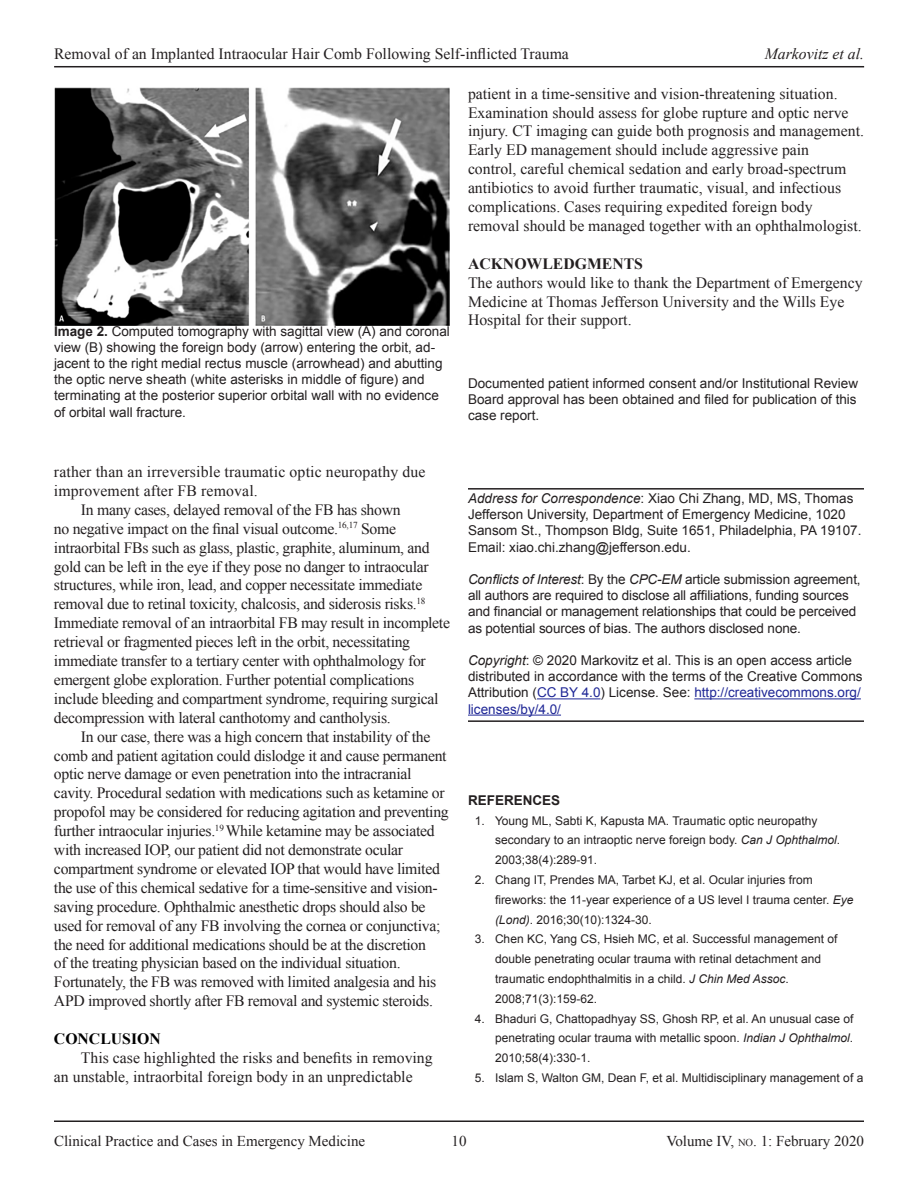
<style>
.page{position:relative;width:918px;height:1188px;background:#fff}
.page>*{position:absolute;margin:0;border:0;box-sizing:border-box;transform-origin:0 0}
.t1{font:15.75px/18.9px "Times New Roman";letter-spacing:-.02em;color:#231f20}
.t2{font:15.75px/18.9px "Times New Roman";color:#231f20}
.t3{font:15.75px/18.9px "Times New Roman";letter-spacing:.01em;color:#231f20}
.t4{font:700 15.75px "Times New Roman";color:#231f20}
.t5{font:italic 15.75px "Times New Roman";color:#231f20}
.t6{font:700 15.75px "Times New Roman";color:#000}
.t7{font:15px "Times New Roman";color:#231f20}
.t8{font:13.5px/16.2px "Arial";color:#231f20}
.Body_Text{font:700 13.5px "Arial";color:#231f20}
.t9{font:12px/19.8px "Arial";color:#231f20}
.s1{font-weight:700}
.s2{font-style:italic}
.s3{color:#1f2796}
.s4{font-size:10.5px}
</style>
<div class="page">
<hr style="left:54px;top:1120px;width:810px;height:2px;background:#231f20">
<hr style="left:54px;top:66px;width:810px;height:1px;background:#231f20">
<img style="left:54px;top:87px;width:396px;height:239px">
<hr style="left:468px;top:488px;width:396px;height:2px;background:#231f20">
<hr style="left:537px;top:698px;width:64px;height:1px;background:#1f2796">
<hr style="left:694px;top:698px;width:167px;height:1px;background:#1f2796">
<hr style="left:468px;top:720px;width:396px;height:2px;background:#231f20">
<hr style="left:468px;top:715px;width:93px;height:1px;background:#1f2796">
<p class="t2" style="left:54px;top:44px;width:516px">Removal of an Implanted Intraocular Hair Comb Following Self-inflicted Trauma</p>
<p class="t5" style="left:765px;top:43px;width:101px">Markovitz et al.</p>
<p class="t8" style="left:54px;top:323px;width:397px"><span class="s1">Image 2.</span> Computed tomography with sagittal view (A) and coronal view (B) showing the foreign body (arrow) entering the orbit, ad&shy;jacent to the right medial rectus muscle (arrowhead) and abutting the optic nerve sheath (white asterisks in middle of figure) and terminating at the posterior superior orbital wall with no evidence of orbital wall fracture.</p>
<p class="t3" style="left:54px;top:462px;width:373px">rather than an irreversible traumatic optic neuropathy due improvement after FB removal.</p>
<p class="t1" style="left:54px;top:500px;width:398px;text-indent:27px">In many cases, delayed removal of the FB has shown<br>no negative impact on the final visual outcome.<sup>16,17</sup> Some intraorbital FBs such as glass, plastic, graphite, aluminum, and gold can be left in the eye if they pose no danger to intraocular structures, while iron, lead, and copper necessitate immediate removal due to retinal toxicity, chalcosis, and siderosis risks.<sup>18<br></sup>Immediate removal of an intraorbital FB may result in incomplete retrieval or fragmented pieces left in the orbit, necessitating immediate transfer to a tertiary center with ophthalmology for emergent globe exploration. Further potential complications include bleeding and compartment syndrome, requiring surgical decompression with lateral canthotomy and cantholysis.</p>
<p class="t1" style="left:54px;top:727px;width:396px;text-indent:27px">In our case, there was a high concern that instability of the comb and patient agitation could dislodge it and cause permanent optic nerve damage or even penetration into the intracranial cavity. Procedural sedation with medications such as ketamine or propofol may be considered for reducing agitation and preventing further intraocular injuries.<sup>19</sup> While ketamine may be associated with increased IOP, our patient did not demonstrate ocular compartment syndrome or elevated IOP that would have limited the use of this chemical sedative for a time-sensitive and vision&shy;saving procedure. Ophthalmic anesthetic drops should also be used for removal of any FB involving the cornea or conjunctiva; the need for additional medications should be at the discretion<br>of the treating physician based on the individual situation.<br>Fortunately, the FB was removed with limited analgesia and his APD improved shortly after FB removal and systemic steroids.</p>
<p class="t6" style="left:54px;top:1028px;width:79px">CONCLUSION</p>
<p class="t2" style="left:54px;top:1048px;width:380px;text-indent:27px">This case highlighted the risks and benefits in removing an unstable, intraorbital foreign body in an unpredictable</p>
<p class="t2" style="left:468px;top:84px;width:398px">patient in a time-sensitive and vision-threatening situation.<br>Examination should assess for globe rupture and optic nerve injury. CT imaging can guide both prognosis and management.<br>Early ED management should include aggressive pain<br>control, careful chemical sedation and early broad-spectrum antibiotics to avoid further traumatic, visual, and infectious complications. Cases requiring expedited foreign body removal should be managed together with an ophthalmologist.</p>
<p class="t4" style="left:468px;top:253px;width:177px">ACKNOWLEDGMENTS</p>
<p class="t2" style="left:468px;top:273px;width:396px">The authors would like to thank the Department of Emergency<br>Medicine at Thomas Jefferson University and the Wills Eye<br>Hospital for their support.</p>
<p class="t8" style="left:468px;top:375px;width:392px;text-align:justify">Documented patient informed consent and/or Institutional Review Board approval has been obtained and filed for publication of this case report.</p>
<p class="t8" style="left:468px;top:490px;width:395px"><span class="s2">Address for Correspondence</span>: Xiao Chi Zhang, MD, MS, Thomas Jefferson University, Department of Emergency Medicine, 1020<br>Sansom St., Thompson Bldg, Suite 1651, Philadelphia, PA 19107.<br>Email: xiao.chi.zhang@jefferson.edu.</p>
<p class="t8" style="left:468px;top:571px;width:394px"><span class="s2">Conflicts of Interest</span>: By the <span class="s2">CPC-EM</span> article submission agreement, all authors are required to disclose all affiliations, funding sources and financial or management relationships that could be perceived as potential sources of bias. The authors disclosed none.</p>
<p class="t8" style="left:468px;top:652px;width:396px"><span class="s2">Copyright</span>: © 2020 Markovitz et al. This is an open access article distributed in accordance with the terms of the Creative Commons Attribution (<span class="s3">CC BY 4.0</span>) License. See: <span class="s3">http://creativecommons.org/ licenses/by/4.0/</span></p>
<p class="Body_Text" style="left:468px;top:791px;width:94px">REFERENCES</p>
<p class="t9" style="left:495px;top:811px;width:347px;text-indent:-20px">1. Young ML, Sabti K, Kapusta MA. Traumatic optic neuropathy secondary to an intraoptic nerve foreign body. <span class="s2">Can J Ophthalmol</span>.<br>2003;38(4):289-91.</p>
<p class="t9" style="left:495px;top:870px;width:360px;text-indent:-20px">2. Chang IT, Prendes MA, Tarbet KJ, et al. Ocular injuries from fireworks: the 11-year experience of a US level I trauma center. <span class="s2">Eye (Lond)</span>. 2016;30(10):1324-30.</p>
<p class="t9" style="left:495px;top:929px;width:344px;text-indent:-20px">3. Chen KC, Yang CS, Hsieh MC, et al. Successful management of double penetrating ocular trauma with retinal detachment and traumatic endophthalmitis in a child. <span class="s2">J Chin Med Assoc</span>.<br>2008;71(3):159-62.</p>
<p class="t9" style="left:495px;top:1009px;width:360px;text-align:justify;text-indent:-20px">4. Bhaduri G, Chattopadhyay SS, Ghosh RP, et al. An unusual case of penetrating ocular trauma with metallic spoon. <span class="s2">Indian J Ophthalmol</span>.<br>2010;58(4):330-1.</p>
<p class="t9" style="left:475px;top:1068px;width:390px">5. Islam S, Walton GM, Dean F, et al. Multidisciplinary management of a</p>
<p class="t7" style="left:54px;top:1131px;width:313px">Clinical Practice and Cases in Emergency Medicine</p>
<p class="t7" style="left:452px;top:1131px;width:16px">10</p>
<p class="t7" style="left:666px;top:1131px;width:199px">Volume IV, <span class="s4">no</span>. 1: February 2020</p>
</div>
